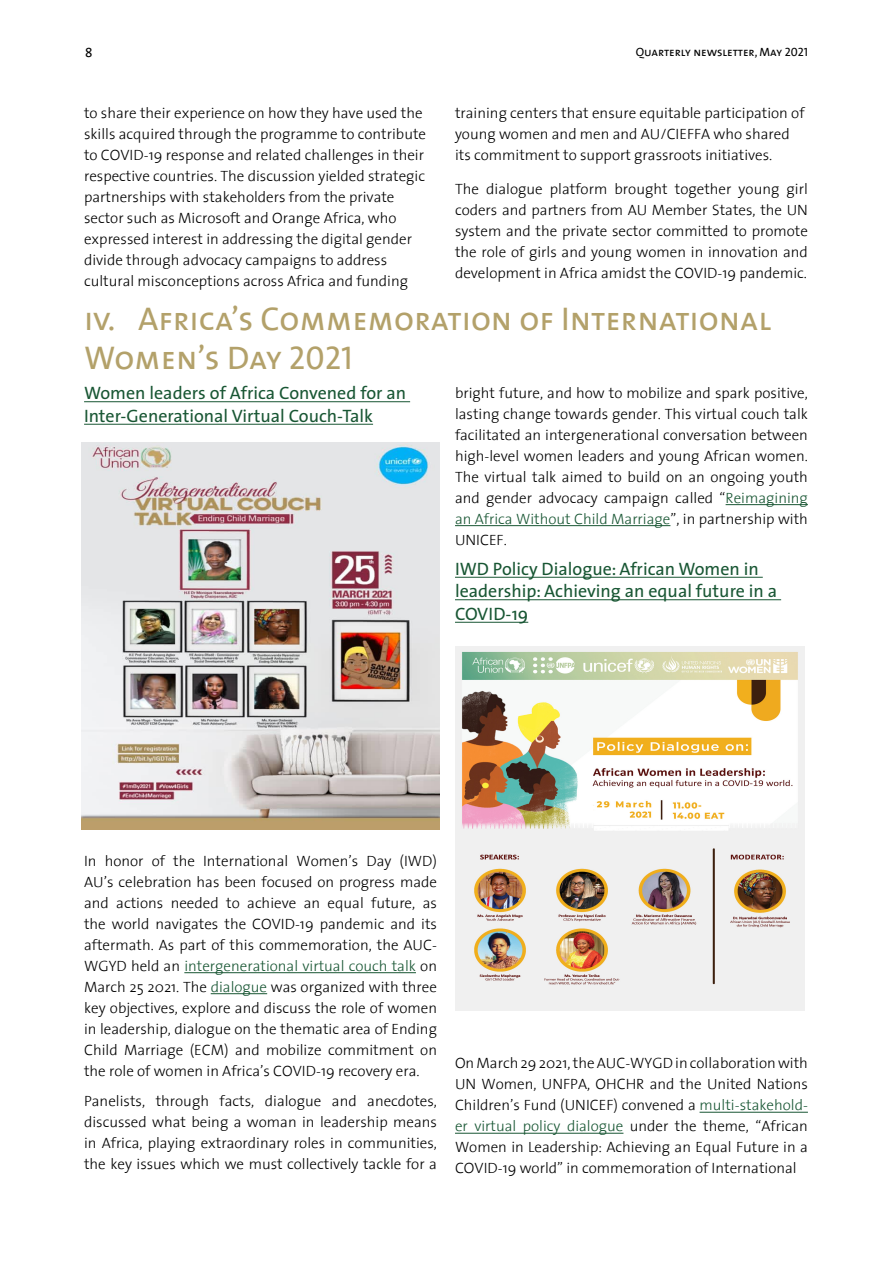
<style>
.page{position:relative;width:893px;height:1263px;background:#fff}
.page>*{position:absolute;margin:0;border:0;box-sizing:border-box;transform-origin:0 0}
.t1{font:33px/39.6px "The Sans Caps";color:#b3a16a}
.t2{font:18px/22.5px "The Sans";color:#185633}
.t3{font:300 15px/21px "The Sans";color:#000;text-align:justify}
.t4{font:13.5px "The Sans Caps";color:#000}
.t5{font:12px "The Sans Caps";color:#000}
.s1{color:#185633}
</style>
<div class="page">
<hr style="left:84px;top:401px;width:326px;height:1px;background:#185633">
<hr style="left:84px;top:424px;width:289px;height:1px;background:#185633">
<hr style="left:184px;top:972px;width:232px;height:1px;background:#185633">
<hr style="left:211px;top:993px;width:56px;height:1px;background:#185633">
<img style="left:82px;top:442px;width:358px;height:388px">
<hr style="left:726px;top:504px;width:82px;height:1px;background:#185633">
<hr style="left:455px;top:525px;width:215px;height:1px;background:#185633">
<hr style="left:455px;top:577px;width:308px;height:1px;background:#185633">
<hr style="left:455px;top:599px;width:326px;height:1px;background:#185633">
<hr style="left:455px;top:622px;width:73px;height:1px;background:#185633">
<hr style="left:700px;top:1112px;width:108px;height:1px;background:#185633">
<hr style="left:455px;top:1133px;width:168px;height:1px;background:#185633">
<img style="left:456px;top:647px;width:349px;height:363px">
<p class="t4" style="left:85px;top:41px;width:9px">8</p>
<p class="t5" style="left:636px;top:42px;width:174px">Quarterly newsletter, May 2021</p>
<p class="t3" style="left:84px;top:101px;width:344px;text-align:left">to share their experience on how they have used the skills acquired through the programme to contribute to COVID-19 response and related challenges in their respective countries. The discussion yielded strategic partnerships with stakeholders from the private sector such as Microsoft and Orange Africa, who expressed interest in addressing the digital gender divide through advocacy campaigns to address cultural misconceptions across Africa and funding</p>
<p class="t3" style="left:455px;top:101px;width:351px;text-align:left">training centers that ensure equitable participation of young women and men and AU/CIEFFA who shared its commitment to support grassroots initiatives.</p>
<p class="t3" style="left:455px;top:178px;width:354px">The dialogue platform brought together young girl coders and partners from AU Member States, the UN system and the private sector committed to promote the role of girls and young women in innovation and development in Africa amidst the COVID-19 pandemic.</p>
<h1 class="t1" style="left:84px;top:298px;width:689px">iv. Africa’s Commemoration of International<br>Women’s Day 2021</h1>
<p class="t2" style="left:84px;top:381px;width:324px">Women leaders of Africa Convened for an<br>Inter-Generational Virtual Couch-Talk</p>
<p class="t3" style="left:455px;top:381px;width:354px">bright future, and how to mobilize and spark positive, lasting change towards gender. This virtual couch talk facilitated an intergenerational conversation between high-level women leaders and young African women.<br>The virtual talk aimed to build on an ongoing youth and gender advocacy campaign called “<span class="s1">Reimagining an Africa Without Child Marriage</span>”, in partnership with UNICEF.</p>
<p class="t2" style="left:455px;top:557px;width:324px">IWD Policy Dialogue: African Women in leadership: Achieving an equal future in a<br>COVID-19</p>
<p class="t3" style="left:84px;top:849px;width:354px">In honor of the International Women’s Day (IWD)<br>AU’s celebration has been focused on progress made and actions needed to achieve an equal future, as the world navigates the COVID-19 pandemic and its aftermath. As part of this commemoration, the AUC-WGYD held an <span class="s1">intergenerational virtual couch talk</span> on March 25 2021. The <span class="s1">dialogue</span> was organized with three key objectives, explore and discuss the role of women in leadership, dialogue on the thematic area of Ending Child Marriage (ECM) and mobilize commitment on the role of women in Africa’s COVID-19 recovery era.</p>
<p class="t3" style="left:84px;top:1089px;width:354px">Panelists, through facts, dialogue and anecdotes, discussed what being a woman in leadership means in Africa, playing extraordinary roles in communities, the key issues which we must collectively tackle for a</p>
<p class="t3" style="left:455px;top:1052px;width:354px">On March 29 2021, the AUC-WYGD in collaboration with UN Women, UNFPA, OHCHR and the United Nations Children’s Fund (UNICEF) convened a <span class="s1">multi-stakehold&shy;er virtual policy dialogue</span> under the theme, “African Women in Leadership: Achieving an Equal Future in a COVID-19 world” in commemoration of International</p>
</div>
